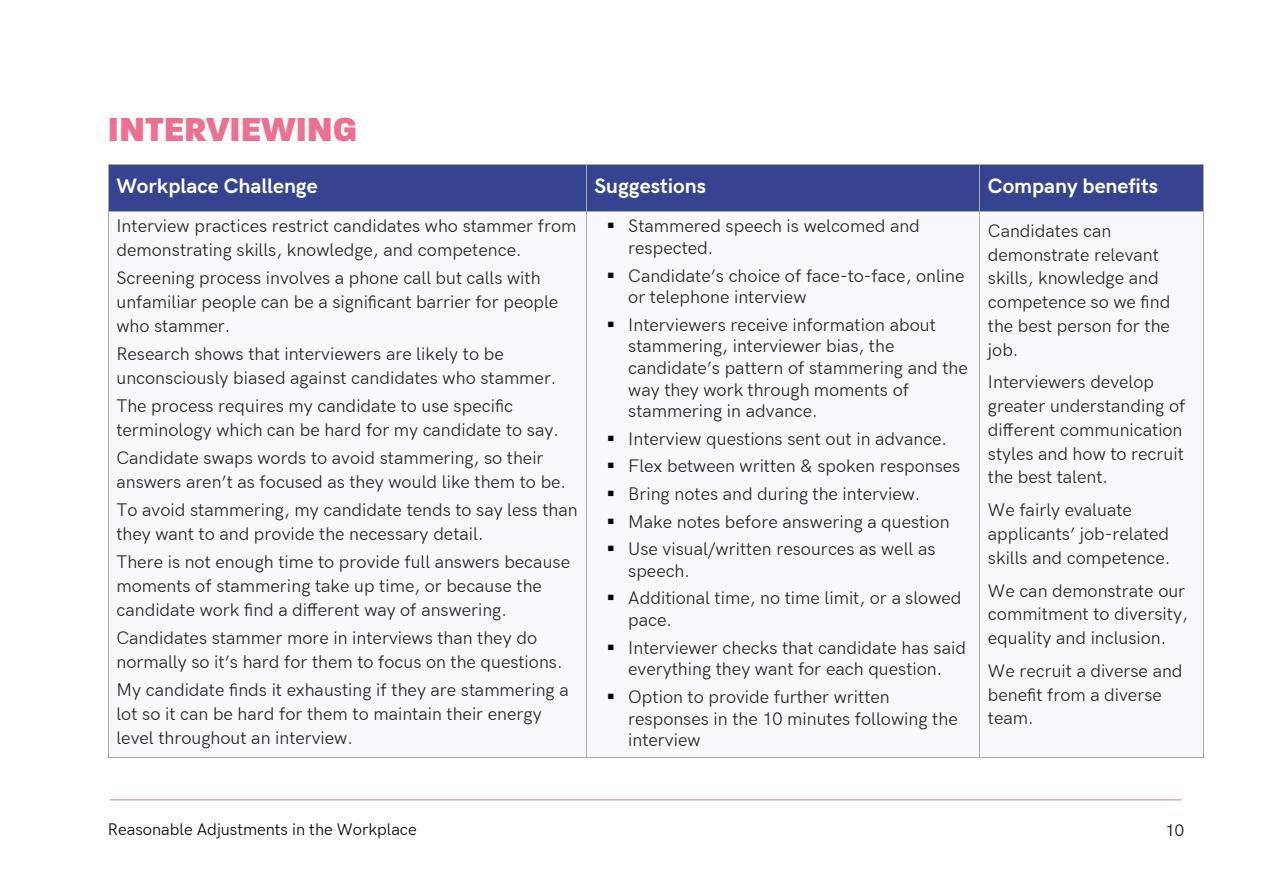
<style>
.page{position:relative;width:1263px;height:893px;background:#fff}
.page>*{position:absolute;margin:0;border:0;box-sizing:border-box;transform-origin:0 0}
.t1{font:800 36px "Paralucent";color:#ed7091}
.t2{font:700 21px "HK Grotesk";color:#fff}
.t3{font:18px "HK Grotesk";color:#1f2225}
.t4{font:16.5px "HK Grotesk";color:#000}
</style>
<div class="page">
<hr style="left:110px;top:799px;width:1072px;height:1px;background:#ed7091">
<div style="left:109px;top:165px;width:477px;height:46px;background:#364390"></div>
<div style="left:587px;top:165px;width:392px;height:46px;background:#364390"></div>
<div style="left:980px;top:165px;width:223px;height:46px;background:#364390"></div>
<hr style="left:109px;top:164px;width:477px;height:1px;background:#aaa">
<hr style="left:587px;top:164px;width:392px;height:1px;background:#aaa">
<hr style="left:980px;top:164px;width:223px;height:1px;background:#aaa">
<hr style="left:108px;top:165px;width:1px;height:46px;background:#aaa">
<hr style="left:586px;top:165px;width:1px;height:46px;background:#aaa">
<hr style="left:979px;top:165px;width:1px;height:46px;background:#aaa">
<hr style="left:1203px;top:165px;width:1px;height:46px;background:#aaa">
<div style="left:109px;top:212px;width:477px;height:545px;background:#f9f9fd"></div>
<div style="left:587px;top:212px;width:392px;height:545px;background:#f9f9fd"></div>
<div style="left:980px;top:212px;width:223px;height:545px;background:#f9f9fd"></div>
<hr style="left:109px;top:211px;width:477px;height:1px;background:#aaa">
<hr style="left:587px;top:211px;width:392px;height:1px;background:#aaa">
<hr style="left:980px;top:211px;width:223px;height:1px;background:#aaa">
<hr style="left:108px;top:212px;width:1px;height:545px;background:#aaa">
<hr style="left:109px;top:757px;width:477px;height:1px;background:#aaa">
<hr style="left:586px;top:212px;width:1px;height:545px;background:#aaa">
<hr style="left:587px;top:757px;width:392px;height:1px;background:#aaa">
<hr style="left:979px;top:212px;width:1px;height:545px;background:#aaa">
<hr style="left:980px;top:757px;width:223px;height:1px;background:#aaa">
<hr style="left:1203px;top:212px;width:1px;height:545px;background:#aaa">
<p class="t1" style="left:108px;top:107px;width:251px">INTERVIEWING</p>
<p class="t2" style="left:116px;top:178px;width:203px">Workplace Challenge</p>
<p class="t2" style="left:595px;top:178px;width:113px">Suggestions</p>
<p class="t2" style="left:988px;top:178px;width:172px">Company benefits</p>
<p class="t3" style="left:116px;top:220px;width:462px">Interview practices restrict candidates who stammer from</p>
<p class="t3" style="left:116px;top:244px;width:407px">demonstrating skills, knowledge, and competence.</p>
<p class="t3" style="left:116px;top:272px;width:426px">Screening process involves a phone call but calls with</p>
<p class="t3" style="left:116px;top:296px;width:443px">unfamiliar people can be a significant barrier for people</p>
<p class="t3" style="left:116px;top:319px;width:115px">who stammer.</p>
<p class="t3" style="left:116px;top:348px;width:389px">Research shows that interviewers are likely to be</p>
<p class="t3" style="left:116px;top:371px;width:441px">unconsciously biased against candidates who stammer.</p>
<p class="t3" style="left:116px;top:400px;width:398px">The process requires my candidate to use specific</p>
<p class="t3" style="left:116px;top:423px;width:444px">terminology which can be hard for my candidate to say.</p>
<p class="t3" style="left:116px;top:452px;width:429px">Candidate swaps words to avoid stammering, so their</p>
<p class="t3" style="left:116px;top:475px;width:451px">answers aren’t as focused as they would like them to be.</p>
<p class="t3" style="left:116px;top:504px;width:463px">To avoid stammering, my candidate tends to say less than</p>
<p class="t3" style="left:116px;top:527px;width:369px">they want to and provide the necessary detail.</p>
<p class="t3" style="left:116px;top:556px;width:455px">There is not enough time to provide full answers because</p>
<p class="t3" style="left:116px;top:579px;width:427px">moments of stammering take up time, or because the</p>
<p class="t3" style="left:116px;top:603px;width:392px">candidate work find a different way of answering.</p>
<p class="t3" style="left:116px;top:631px;width:422px">Candidates stammer more in interviews than they do</p>
<p class="t3" style="left:116px;top:655px;width:448px">normally so it’s hard for them to focus on the questions.</p>
<p class="t3" style="left:116px;top:683px;width:454px">My candidate finds it exhausting if they are stammering a</p>
<p class="t3" style="left:116px;top:707px;width:427px">lot so it can be hard for them to maintain their energy</p>
<p class="t3" style="left:116px;top:731px;width:238px">level throughout an interview.</p>
<p class="t3" style="left:628px;top:220px;width:293px">Stammered speech is welcomed and</p>
<p class="t3" style="left:628px;top:241px;width:87px">respected.</p>
<p class="t3" style="left:628px;top:269px;width:338px">Candidate’s choice of face-to-face, online</p>
<p class="t3" style="left:628px;top:290px;width:180px">or telephone interview</p>
<p class="t3" style="left:628px;top:318px;width:309px">Interviewers receive information about</p>
<p class="t3" style="left:628px;top:340px;width:268px">stammering, interviewer bias, the</p>
<p class="t3" style="left:628px;top:361px;width:341px">candidate’s pattern of stammering and the</p>
<p class="t3" style="left:628px;top:383px;width:282px">way they work through moments of</p>
<p class="t3" style="left:628px;top:405px;width:191px">stammering in advance.</p>
<p class="t3" style="left:628px;top:432px;width:320px">Interview questions sent out in advance.</p>
<p class="t3" style="left:628px;top:460px;width:334px">Flex between written &amp; spoken responses</p>
<p class="t3" style="left:628px;top:487px;width:294px">Bring notes and during the interview.</p>
<p class="t3" style="left:628px;top:515px;width:323px">Make notes before answering a question</p>
<p class="t3" style="left:628px;top:543px;width:309px">Use visual/written resources as well as</p>
<p class="t3" style="left:628px;top:564px;width:63px">speech.</p>
<p class="t3" style="left:628px;top:592px;width:335px">Additional time, no time limit, or a slowed</p>
<p class="t3" style="left:628px;top:613px;width:45px">pace.</p>
<p class="t3" style="left:628px;top:641px;width:339px">Interviewer checks that candidate has said</p>
<p class="t3" style="left:628px;top:663px;width:315px">everything they want for each question.</p>
<p class="t3" style="left:628px;top:690px;width:263px">Option to provide further written</p>
<p class="t3" style="left:628px;top:712px;width:331px">responses in the 10 minutes following the</p>
<p class="t3" style="left:628px;top:733px;width:74px">interview</p>
<p class="t3" style="left:988px;top:224px;width:125px">Candidates can</p>
<p class="t3" style="left:988px;top:248px;width:172px">demonstrate relevant</p>
<p class="t3" style="left:988px;top:272px;width:172px">skills, knowledge and</p>
<p class="t3" style="left:988px;top:296px;width:184px">competence so we find</p>
<p class="t3" style="left:988px;top:319px;width:184px">the best person for the</p>
<p class="t3" style="left:988px;top:343px;width:32px">job.</p>
<p class="t3" style="left:988px;top:376px;width:167px">Interviewers develop</p>
<p class="t3" style="left:988px;top:400px;width:199px">greater understanding of</p>
<p class="t3" style="left:988px;top:423px;width:196px">different communication</p>
<p class="t3" style="left:988px;top:447px;width:197px">styles and how to recruit</p>
<p class="t3" style="left:988px;top:471px;width:122px">the best talent.</p>
<p class="t3" style="left:988px;top:504px;width:146px">We fairly evaluate</p>
<p class="t3" style="left:988px;top:527px;width:183px">applicants’ job-related</p>
<p class="t3" style="left:988px;top:551px;width:184px">skills and competence.</p>
<p class="t3" style="left:988px;top:584px;width:199px">We can demonstrate our</p>
<p class="t3" style="left:988px;top:608px;width:201px">commitment to diversity,</p>
<p class="t3" style="left:988px;top:631px;width:180px">equality and inclusion.</p>
<p class="t3" style="left:988px;top:664px;width:196px">We recruit a diverse and</p>
<p class="t3" style="left:988px;top:688px;width:175px">benefit from a diverse</p>
<p class="t3" style="left:988px;top:712px;width:47px">team.</p>
<p class="t4" style="left:108px;top:823px;width:310px">Reasonable Adjustments in the Workplace</p>
<p class="t4" style="left:1165px;top:824px;width:20px">10</p>
</div>
